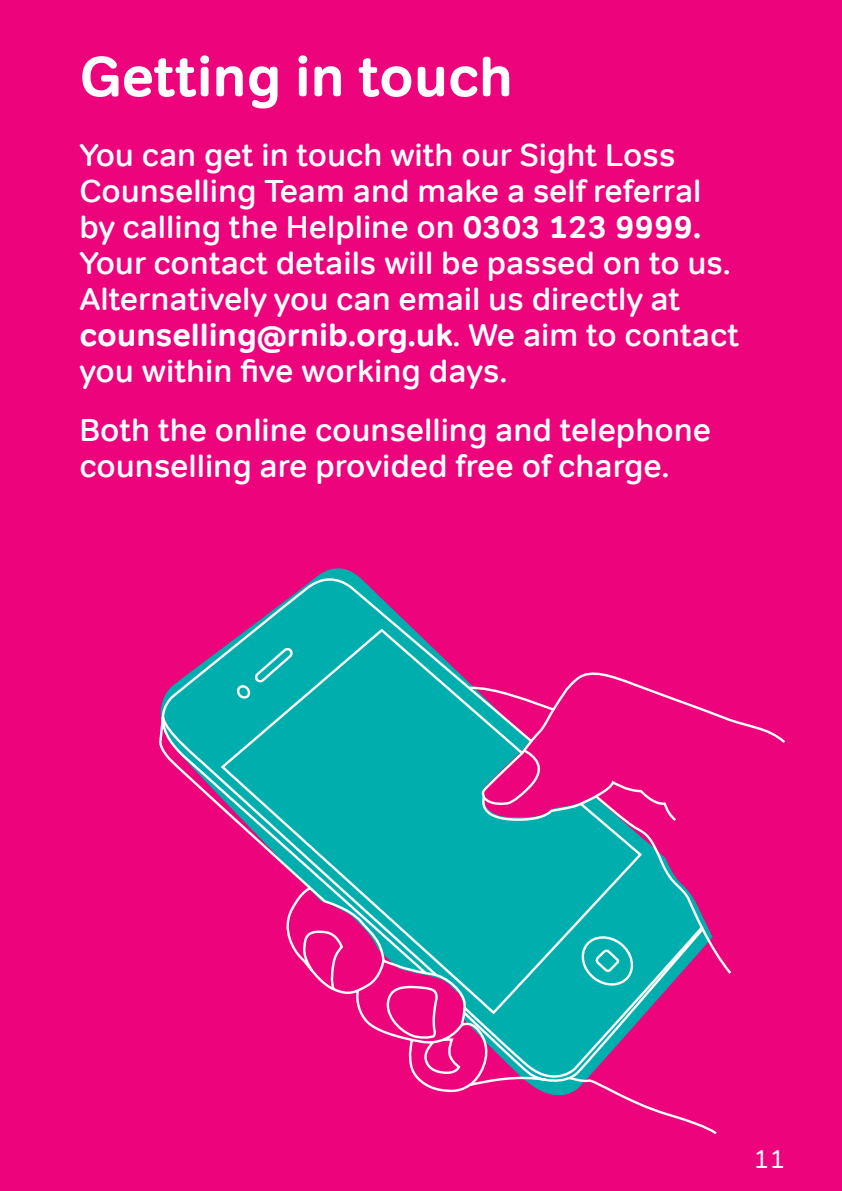
<style>
.page{position:relative;width:842px;height:1191px;background:#ed037c}
.page>*{position:absolute;margin:0;border:0;box-sizing:border-box;transform-origin:0 0}
.t1{font:700 56px "Tondo";color:#fff}
._16py_Body{font:500 32px/36px "Tondo";color:#fff}
.t2{font:26px "Tondo";color:#fff}
.s1{font-weight:700}
</style>
<div class="page">
<svg style="left:159px;top:571px;width:626px;height:563px"></svg>
<h2 class="t1" style="left:79px;top:42px;width:435px">Getting in touch</h2>
<p class="_16py_Body" style="left:79px;top:137px;width:661px">You can get in touch with our Sight Loss Counselling Team and make a self referral by calling the Helpline on <span class="s1">0303 123 9999.<br></span>Your contact details will be passed on to us.<br>Alternatively you can email us directly at <span class="s1">counselling@rnib.org.uk</span>. We aim to contact you within five working days.</p>
<p class="_16py_Body" style="left:79px;top:412px;width:633px">Both the online counselling and telephone counselling are provided free of charge.</p>
<p class="t2" style="left:753px;top:1143px;width:33px">11</p>
</div>
